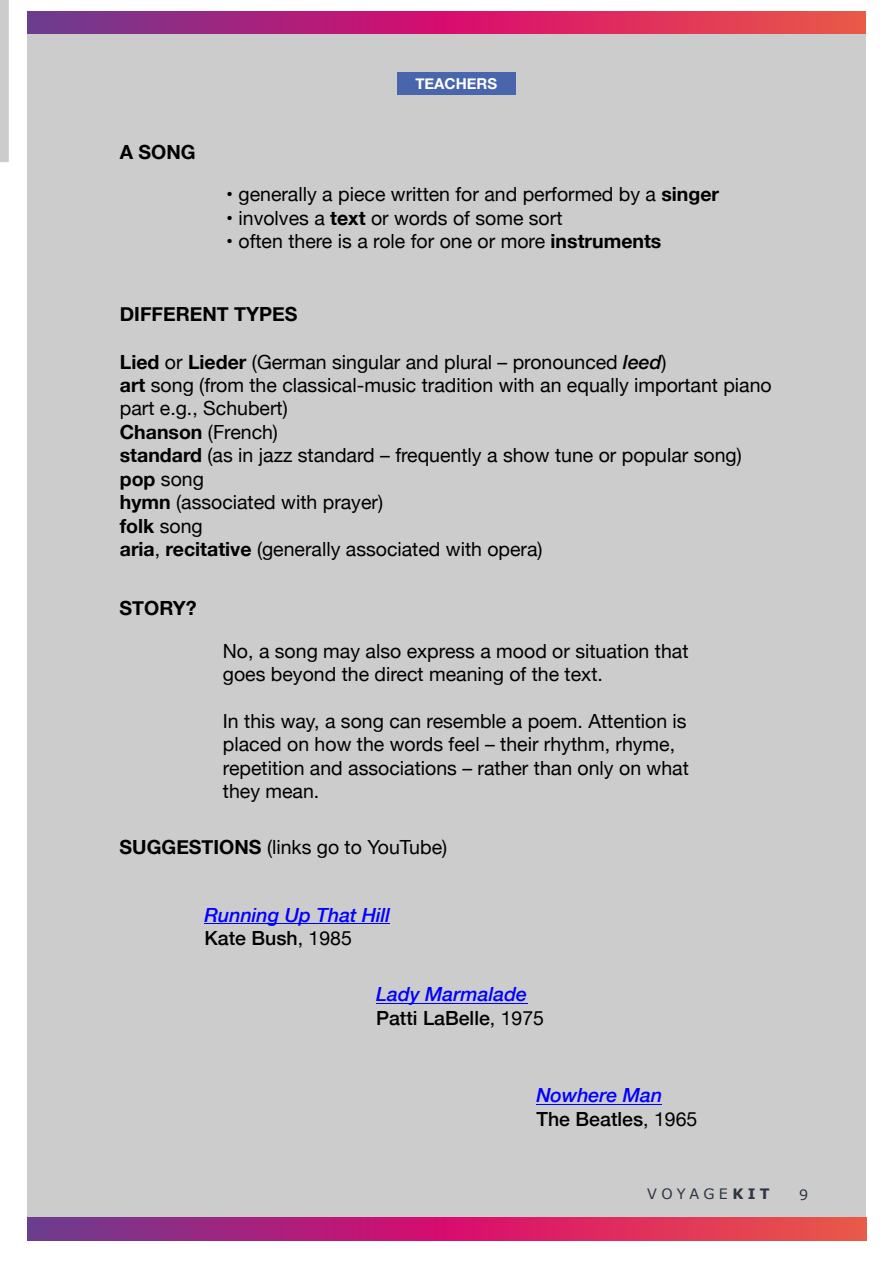
<style>
.page{position:relative;width:893px;height:1263px;background:#fff}
.page>*{position:absolute;margin:0;border:0;box-sizing:border-box;transform-origin:0 0}
.t1{font:19.5px/23.4px "Helvetica Neue";color:#000}
.t2{font:italic 500 19.5px/23.4px "Helvetica Neue";color:#00f}
.t3{font:700 19.5px "Helvetica Neue";color:#000}
.t4{font:700 15px "Helvetica Neue";color:#fff}
.t5{font:14.4px "Verdana";letter-spacing:.3em;color:#2e3442}
.s1{font-weight:700}
.s2{font-weight:500;font-style:italic}
.s3{font-style:normal;color:#000}
.s4{font-weight:400;font-style:normal;color:#000}
</style>
<div class="page">
<div style="left:28px;top:11px;width:838px;height:1218px;background:#ccc"></div>
<hr style="left:205px;top:923px;width:185px;height:1px;background:#00f">
<hr style="left:376px;top:1003px;width:151px;height:1px;background:#00f">
<hr style="left:537px;top:1104px;width:125px;height:1px;background:#00f">
<img style="left:28px;top:1218px;width:838px;height:22px">
<img style="left:27px;top:11px;width:839px;height:23px">
<svg style="left:0;top:0;width:9px;height:162px"></svg>
<div style="left:397px;top:73px;width:118px;height:22px;background:#4965ac"></div>
<p class="t3" style="left:120px;top:140px;width:77px">A SONG</p>
<p class="t4" style="left:415px;top:75px;width:83px">TEACHERS</p>
<p class="t1" style="left:226px;top:182px;width:494px">• generally a piece written for and performed by a <span class="s1">singer</span></p>
<p class="t1" style="left:226px;top:206px;width:338px">• involves a <span class="s1">text</span> or words of some sort</p>
<p class="t1" style="left:226px;top:229px;width:437px">• often there is a role for one or more <span class="s1">instruments</span></p>
<p class="t3" style="left:120px;top:302px;width:179px">DIFFERENT TYPES</p>
<p class="t1" style="left:120px;top:350px;width:653px"><span class="s1">Lied</span> or <span class="s1">Lieder</span> (German singular and plural – pronounced <span class="s2">leed</span>)<br><span class="s1">art</span> song (from the classical-music tradition with an equally important piano part e.g., Schubert)<br><span class="s1">Chanson</span> (French)<br><span class="s1">standard</span> (as in jazz standard – frequently a show tune or popular song) <span class="s1">pop</span> song<br><span class="s1">hymn</span> (associated with prayer)<br><span class="s1">folk</span> song<br><span class="s1">aria</span>, <span class="s1">recitative</span> (generally associated with opera)</p>
<p class="t3" style="left:120px;top:596px;width:78px">STORY?</p>
<p class="t1" style="left:223px;top:639px;width:467px">No, a song may also express a mood or situation that goes beyond the direct meaning of the text.</p>
<p class="t1" style="left:223px;top:709px;width:467px">In this way, a song can resemble a poem. Attention is placed on how the words feel – their rhythm, rhyme, repetition and associations – rather than only on what they mean.</p>
<p class="t1" style="left:120px;top:835px;width:329px"><span class="s1">SUGGESTIONS</span> (links go to YouTube)</p>
<p class="t2" style="left:205px;top:902px;width:187px">Running Up That Hill<br><span class="s3">Kate Bush</span><span class="s4">, 1985</span></p>
<p class="t2" style="left:376px;top:982px;width:170px">Lady Marmalade<br><span class="s3">Patti LaBelle</span><span class="s4">, 1975</span></p>
<p class="t2" style="left:537px;top:1083px;width:162px">Nowhere Man<br><span class="s3">The Beatles</span><span class="s4">, 1965</span></p>
<p class="t5" style="left:647px;top:1188px;width:124px">VOYAGE<span class="s1">KIT</span></p>
<p class="t5" style="left:799px;top:1189px;width:11px">9</p>
</div>
